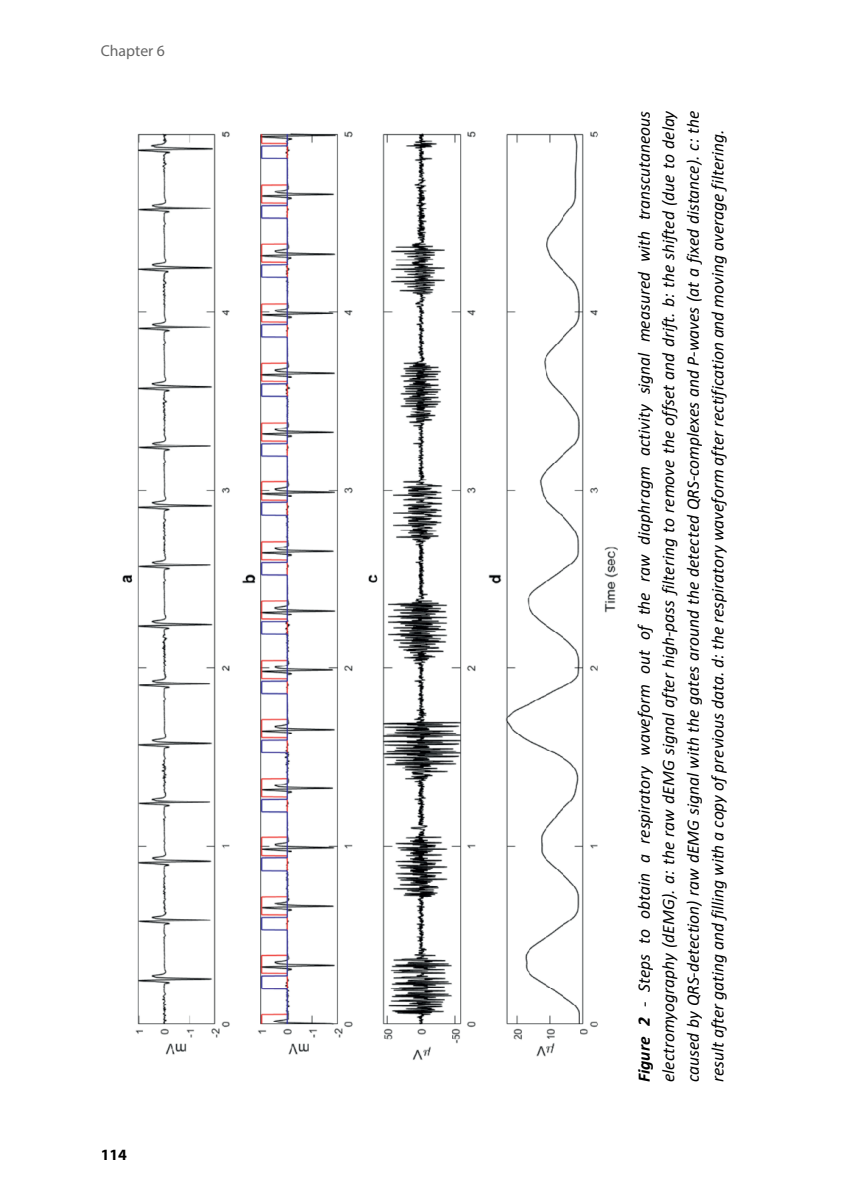
<style>
.page{position:relative;width:847px;height:1194px;background:#fff}
.page>*{position:absolute;margin:0;border:0;box-sizing:border-box;transform-origin:0 0}
.t1{font:italic 17.5px/24.5px "Calibri";color:#000;text-align:justify}
.t2{font:15.75px "Myriad Pro";color:#666}
.t3{font:700 15.75px "Myriad Pro";color:#000}
.s1{font-weight:700}
</style>
<div class="page">
<img style="left:122px;top:131px;width:496px;height:929px">
<p class="t2" style="left:101px;top:41px;width:66px">Chapter 6</p>
<p class="t3" style="left:101px;top:1144px;width:28px">114</p>
<p class="t1" style="left:630px;top:1082px;width:973px;rotate:-90deg"><span class="s1">Figure 2</span> - Steps to obtain a respiratory waveform out of the raw diaphragm activity signal measured with transcutaneous electromyography (dEMG). a: the raw dEMG signal after high-pass filtering to remove the offset and drift. b: the shifted (due to delay caused by QRS-detection) raw dEMG signal with the gates around the detected QRS-complexes and P-waves (at a fixed distance). c: the result after gating and filling with a copy ofprevious data. d: the respiratory waveform after rectification and moving average filtering.</p>
</div>
